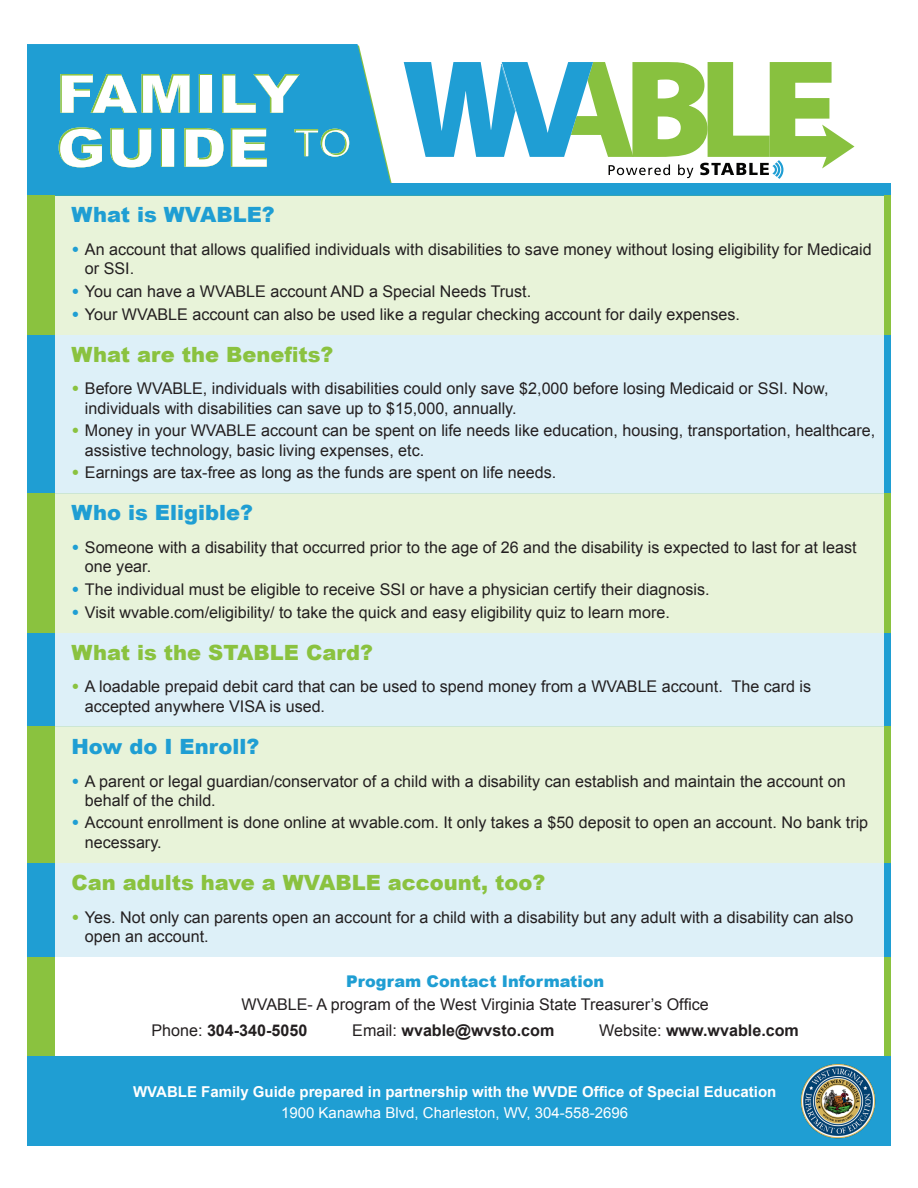
<style>
.page{position:relative;width:918px;height:1188px;background:#fff}
.page>*{position:absolute;margin:0;border:0;box-sizing:border-box;transform-origin:0 0}
.t1{font:900 54px "Arial";letter-spacing:.01em;color:#fff;scale:1.1 1}
.t2{font:900 21px "Arial";color:#8ac23f}
.t3{font:900 21px "Arial";color:#1f9ed3}
.t4{font:16.2px/19.4px "Arial";color:#231f20}
.t5{font:700 16.2px "Arial";color:#231f20}
.t6{font:900 16.2px "Arial";color:#1f9ed3}
.t7{font:700 15px "Arial";color:#fff}
.t8{font:15px "Arial";color:#fff}
.s1{font-weight:400;font-size:37.8px}
.s2{font-weight:900;color:#1f9ed3}
.s3{font-weight:900;color:#8ac23f}
.s4{font-weight:400}
</style>
<div class="page">
<svg style="left:27px;top:44px;width:365px;height:139px;fill:#1f9ed3"></svg>
<div style="left:27px;top:957px;width:28px;height:99px;background:#8ac23f"></div>
<div style="left:885px;top:957px;width:6px;height:99px;background:#8ac23f"></div>
<div style="left:27px;top:183px;width:864px;height:13px;background:#1f9ed3"></div>
<div style="left:27px;top:196px;width:864px;height:139px;background:#e8f3d9"></div>
<div style="left:27px;top:196px;width:28px;height:139px;background:#8ac23f"></div>
<div style="left:885px;top:196px;width:6px;height:139px;background:#8ac23f"></div>
<div style="left:27px;top:335px;width:864px;height:158px;background:#ddf0f8"></div>
<div style="left:27px;top:335px;width:28px;height:158px;background:#1f9ed3"></div>
<div style="left:885px;top:335px;width:6px;height:158px;background:#1f9ed3"></div>
<div style="left:27px;top:493px;width:864px;height:140px;background:#e8f3d9"></div>
<div style="left:27px;top:493px;width:28px;height:140px;background:#8ac23f"></div>
<div style="left:885px;top:493px;width:6px;height:140px;background:#8ac23f"></div>
<div style="left:27px;top:633px;width:864px;height:94px;background:#ddf0f8"></div>
<div style="left:27px;top:633px;width:28px;height:94px;background:#1f9ed3"></div>
<div style="left:885px;top:633px;width:6px;height:94px;background:#1f9ed3"></div>
<div style="left:27px;top:727px;width:864px;height:136px;background:#e8f3d9"></div>
<div style="left:27px;top:727px;width:28px;height:136px;background:#8ac23f"></div>
<div style="left:885px;top:727px;width:6px;height:136px;background:#8ac23f"></div>
<div style="left:27px;top:863px;width:864px;height:94px;background:#ddf0f8"></div>
<div style="left:27px;top:863px;width:28px;height:94px;background:#1f9ed3"></div>
<div style="left:885px;top:863px;width:6px;height:94px;background:#1f9ed3"></div>
<div style="left:27px;top:1056px;width:864px;height:90px;background:#1f9ed3"></div>
<svg style="left:404px;top:62px;width:451px;height:117px"></svg>
<img style="left:800px;top:1063px;width:76px;height:76px">
<svg style="left:294px;top:129px;width:55px;height:28px"></svg>
<svg style="left:59px;top:127px;width:208px;height:40px"></svg>
<svg style="left:60px;top:74px;width:240px;height:39px"></svg>
<p class="t1" style="left:57px;top:56px;width:223px">FAMILY</p>
<p class="t1" style="left:57px;top:110px;width:267px">GUIDE <span class="s1">to</span></p>
<p class="t3" style="left:71px;top:199px;width:205px">What is WVABLE?</p>
<p class="t4" style="left:85px;top:240px;width:788px;text-indent:-14px"><span class="s2">•</span> An account that allows qualified individuals with disabilities to save money without losing eligibility for Medicaid or SSI.</p>
<p class="t4" style="left:71px;top:282px;width:461px"><span class="s2">•</span> You can have a WVABLE account AND a Special Needs Trust.</p>
<p class="t4" style="left:71px;top:304px;width:670px"><span class="s2">•</span> Your WVABLE account can also be used like a regular checking account for daily expenses.</p>
<p class="t2" style="left:71px;top:339px;width:264px">What are the Benefits?</p>
<p class="t4" style="left:85px;top:379px;width:745px;text-indent:-14px"><span class="s3">•</span> Before WVABLE, individuals with disabilities could only save $2,000 before losing Medicaid or SSI. Now, individuals with disabilities can save up to $15,000, annually.</p>
<p class="t4" style="left:85px;top:421px;width:792px;text-indent:-14px"><span class="s3">•</span> Money in your WVABLE account can be spent on life needs like education, housing, transportation, healthcare, assistive technology, basic living expenses, etc.</p>
<p class="t4" style="left:71px;top:463px;width:486px"><span class="s3">•</span> Earnings are tax-free as long as the funds are spent on life needs.</p>
<p class="t3" style="left:71px;top:497px;width:183px">Who is Eligible?</p>
<p class="t4" style="left:85px;top:538px;width:773px;text-indent:-14px"><span class="s2">•</span> Someone with a disability that occurred prior to the age of 26 and the disability is expected to last for at least one year.</p>
<p class="t4" style="left:71px;top:580px;width:640px"><span class="s2">•</span> The individual must be eligible to receive SSI or have a physician certify their diagnosis.</p>
<p class="t4" style="left:71px;top:602px;width:600px"><span class="s2">•</span> Visit wvable.com/eligibility/ to take the quick and easy eligibility quiz to learn more.</p>
<p class="t2" style="left:71px;top:637px;width:303px">What is the STABLE Card?</p>
<p class="t4" style="left:85px;top:677px;width:728px;text-indent:-14px"><span class="s3">•</span> A loadable prepaid debit card that can be used to spend money from a WVABLE account. The card is accepted anywhere VISA is used.</p>
<p class="t3" style="left:71px;top:731px;width:189px">How do I Enroll?</p>
<p class="t4" style="left:85px;top:771px;width:762px;text-indent:-14px"><span class="s2">•</span> A parent or legal guardian/conservator of a child with a disability can establish and maintain the account on behalf of the child.</p>
<p class="t4" style="left:85px;top:813px;width:785px;text-indent:-14px"><span class="s2">•</span> Account enrollment is done online at wvable.com. It only takes a $50 deposit to open an account. No bank trip necessary.</p>
<p class="t2" style="left:71px;top:867px;width:475px">Can adults have a WVABLE account, too?</p>
<p class="t4" style="left:85px;top:907px;width:770px;text-indent:-14px"><span class="s3">•</span> Yes. Not only can parents open an account for a child with a disability but any adult with a disability can also open an account.</p>
<p class="t6" style="left:346px;top:970px;width:260px">Program Contact Information</p>
<p class="t4" style="left:242px;top:995px;width:469px">WVABLE- A program of the West Virginia State Treasurer’s Office</p>
<p class="t5" style="left:151px;top:1019px;width:157px"><span class="s4">Phone:</span> 304-340-5050</p>
<p class="t5" style="left:352px;top:1019px;width:204px"><span class="s4">Email:</span> wvable@wvsto.com</p>
<p class="t5" style="left:599px;top:1019px;width:201px"><span class="s4">Website:</span> www.wvable.com</p>
<p class="t7" style="left:133px;top:1081px;width:645px">WVABLE Family Guide prepared in partnership with the WVDE Office of Special Education</p>
<p class="t8" style="left:281px;top:1103px;width:349px">1900 Kanawha Blvd, Charleston, WV, 304-558-2696</p>
</div>
